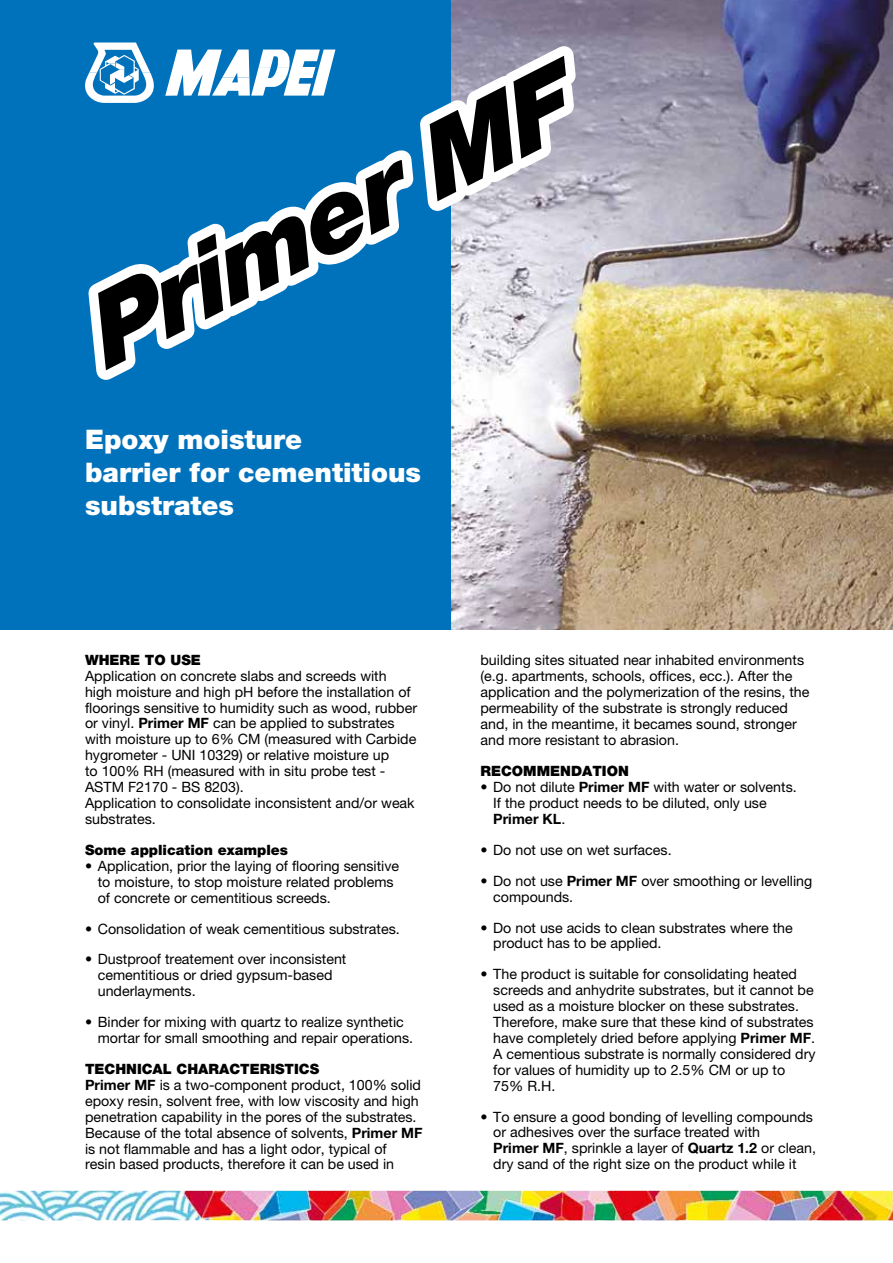
<style>
.page{position:relative;width:893px;height:1263px;background:#fff}
.page>*{position:absolute;margin:0;border:0;box-sizing:border-box;transform-origin:0 0}
.t1{font:italic 900 101.25px "Helvetica Neue LTW1 G";color:#000}
.t2{font:900 27px/33px "Helvetica Neue LTW1 G";color:#fff}
.t3{font:14.25px/15.9px "Helvetica Neue LTW1 G";color:#000}
.t4{font:900 14.25px "Helvetica Neue LTW1 G";color:#000}
.s1{font-weight:700}
.s2{font-weight:900}
</style>
<div class="page">
<img style="left:451px;top:0;width:442px;height:629px">
<div style="left:0;top:0;width:451px;height:629px;background:#0072bb"></div>
<img style="left:0;top:1191px;width:893px;height:29px">
<svg style="left:85px;top:26px;width:501px;height:370px"></svg>
<h1 class="t1" style="left:63px;top:283px;width:532px;rotate:-27deg">Primer MF</h1>
<h2 class="t2" style="left:85px;top:423px;width:338px">Epoxy moisture<br>barrier for cementitious substrates</h2>
<p class="t4" style="left:85px;top:651px;width:117px">WHERE TO USE</p>
<p class="t3" style="left:85px;top:668px;width:334px">Application on concrete slabs and screeds with high moisture and high pH before the installation of floorings sensitive to humidity such as wood, rubber or vinyl. <span class="s1">Primer MF</span> can be applied to substrates with moisture up to 6% CM (measured with Carbide hygrometer - UNI 10329) or relative moisture up<br>to 100% RH (measured with in situ probe test - ASTM F2170 - BS 8203).<br>Application to consolidate inconsistent and/or weak substrates.</p>
<p class="t4" style="left:85px;top:841px;width:204px">Some application examples</p>
<p class="t3" style="left:98px;top:858px;width:303px;text-indent:-13px">• Application, prior the laying of flooring sensitive to moisture, to stop moisture related problems of concrete or cementitious screeds.</p>
<p class="t3" style="left:85px;top:920px;width:316px">• Consolidation of weak cementitious substrates.</p>
<p class="t3" style="left:98px;top:951px;width:250px;text-indent:-13px">• Dustproof treatement over inconsistent cementitious or dried gypsum-based underlayments.</p>
<p class="t3" style="left:98px;top:1013px;width:317px;text-indent:-13px">• Binder for mixing with quartz to realize synthetic mortar for small smoothing and repair operations.</p>
<p class="t3" style="left:85px;top:1061px;width:339px"><span class="s2">TECHNICAL CHARACTERISTICS<br></span><span class="s1">Primer MF</span> is a two-component product, 100% solid epoxy resin, solvent free, with low viscosity and high penetration capability in the pores of the substrates.<br>Because of the total absence of solvents, <span class="s1">Primer MF </span>is not flammable and has a light odor, typical of<br>resin based products, therefore it can be used in</p>
<p class="t3" style="left:480px;top:652px;width:330px">building sites situated near inhabited environments (e.g. apartments, schools, offices, ecc.). After the application and the polymerization of the resins, the permeability of the substrate is strongly reduced and, in the meantime, it becames sound, stronger and more resistant to abrasion.</p>
<p class="t4" style="left:480px;top:763px;width:150px">RECOMMENDATION</p>
<p class="t3" style="left:493px;top:779px;width:305px;text-indent:-13px">• Do not dilute <span class="s1">Primer MF</span> with water or solvents.<br>If the product needs to be diluted, only use<br><span class="s1">Primer KL</span>.</p>
<p class="t3" style="left:480px;top:842px;width:193px">• Do not use on wet surfaces.</p>
<p class="t3" style="left:493px;top:873px;width:321px;text-indent:-13px">• Do not use <span class="s1">Primer MF</span> over smoothing or levelling compounds.</p>
<p class="t3" style="left:493px;top:919px;width:301px;text-indent:-13px">• Do not use acids to clean substrates where the product has to be applied.</p>
<p class="t3" style="left:493px;top:966px;width:324px;text-indent:-13px">• The product is suitable for consolidating heated screeds and anhydrite substrates, but it cannot be used as a moisture blocker on these substrates.<br>Therefore, make sure that these kind of substrates have completely dried before applying <span class="s1">Primer MF</span>.<br>A cementious substrate is normally considered dry for values of humidity up to 2.5% CM or up to 75% R.H.</p>
<p class="t3" style="left:493px;top:1108px;width:324px;text-indent:-13px">• To ensure a good bonding of levelling compounds or adhesives over the surface treated with<br><span class="s1">Primer MF</span>, sprinkle a layer of <span class="s1">Quartz 1.2</span> or clean, dry sand of the right size on the product while it</p>
</div>
